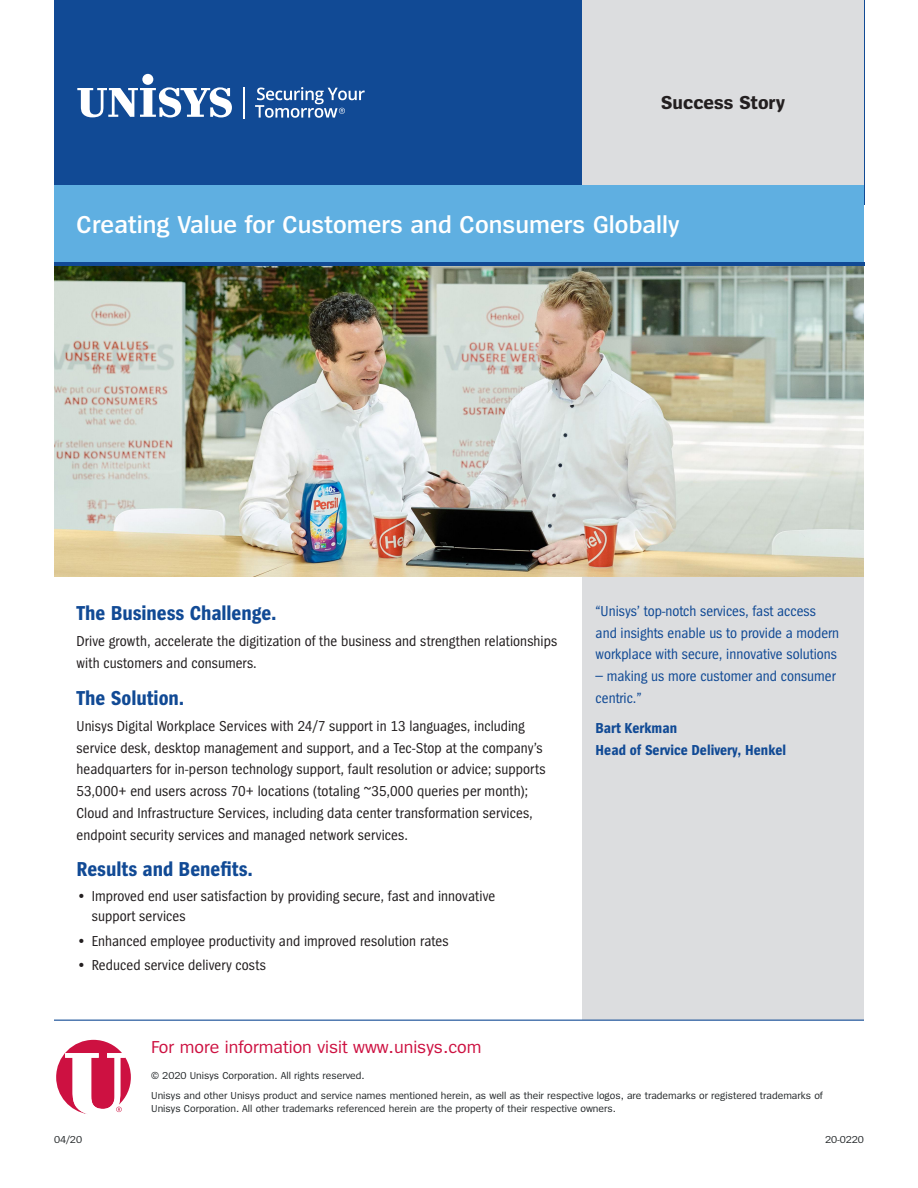
<style>
.page{position:relative;width:918px;height:1188px;background:#fff}
.page>*{position:absolute;margin:0;border:0;box-sizing:border-box;transform-origin:0 0}
.t1{font:600 25.5px "Spiegel";color:#fff}
.Heading{font:700 21px "Spiegel Cd";letter-spacing:-.005em;color:#114a95}
.Body_Copy{font:700 19.5px "Spiegel";color:#231f20}
.End_Weblink{font:18px "Spiegel";color:#cd1141}
.Body_Copy-2{font:15px/21.8px "Spiegel Cd";letter-spacing:.005em;color:#231f20}
.Side_Text_or_Client{font:15px/21.8px "Spiegel Cd";color:#114a95}
.Text_Heading_or_Clie{font:700 15px/21.8px "Spiegel Cd";color:#114a95}
.End_Legal{font:10.5px/13.5px "Spiegel";color:#222628}
.End_Job_Code{font:10.5px "Spiegel";color:#222628}
</style>
<div class="page">
<div style="left:54px;top:0;width:810px;height:204px;background:#114a95"></div>
<div style="left:582px;top:0;width:282px;height:1020px;background:#dcdddf"></div>
<div style="left:54px;top:185px;width:810px;height:77px;background:#5fafe1"></div>
<img style="left:54px;top:265px;width:810px;height:312px">
<svg style="left:77px;top:87px;width:155px;height:30px"></svg>
<div style="left:142px;top:74px;width:11px;height:11px;background:#fff;border-radius:50%"></div>
<hr style="left:243px;top:88px;width:2px;height:31px;background:#fff">
<svg style="left:255px;top:87px;width:110px;height:31px"></svg>
<hr style="left:54px;top:1020px;width:810px;height:1px;background:#114a95">
<svg style="left:56px;top:1040px;width:75px;height:74px"></svg>
<hr style="left:54px;top:262px;width:810px;height:3px;background:#114a95">
<p class="Body_Copy" style="left:661px;top:93px;width:126px">Success Story</p>
<p class="t1" style="left:77px;top:212px;width:604px">Creating Value for Customers and Consumers Globally</p>
<p class="Heading" style="left:77px;top:603px;width:202px">The Business Challenge.</p>
<p class="Body_Copy-2" style="left:77px;top:631px;width:482px">Drive growth, accelerate the digitization of the business and strengthen relationships with customers and consumers.</p>
<p class="Heading" style="left:77px;top:687px;width:109px">The Solution.</p>
<p class="Body_Copy-2" style="left:77px;top:716px;width:471px">Unisys Digital Workplace Services with 24/7 support in 13 languages, including service desk, desktop management and support, and a Tec-Stop at the company’s headquarters for in-person technology support, fault resolution or advice; supports 53,000+ end users across 70+ locations (totaling ~35,000 queries per month); Cloud and Infrastructure Services, including data center transformation services, endpoint security services and managed network services.</p>
<p class="Heading" style="left:77px;top:859px;width:178px">Results and Benefits.</p>
<p class="Body_Copy-2" style="left:92px;top:886px;width:405px;line-height:20.2px;text-indent:-15px">• Improved end user satisfaction by providing secure, fast and innovative support services</p>
<p class="Body_Copy-2" style="left:77px;top:930px;width:374px">• Enhanced employee productivity and improved resolution rates</p>
<p class="Body_Copy-2" style="left:77px;top:955px;width:191px">• Reduced service delivery costs</p>
<p class="Side_Text_or_Client" style="left:595px;top:600px;width:245px">“Unisys’ top-notch services, fast access and insights enable us to provide a modern workplace with secure, innovative solutions</p>
<p class="Side_Text_or_Client" style="left:596px;top:666px;width:242px">– making us more customer and consumer centric.”</p>
<p class="Text_Heading_or_Clie" style="left:595px;top:718px;width:192px">Bart Kerkman<br>Head of Service Delivery, Henkel</p>
<p class="End_Weblink" style="left:151px;top:1038px;width:332px">For more information visit www.unisys.com</p>
<p class="End_Legal" style="left:151px;top:1069px;width:215px">© 2020 Unisys Corporation. All rights reserved.</p>
<p class="End_Legal" style="left:151px;top:1089px;width:673px">Unisys and other Unisys product and service names mentioned herein, as well as their respective logos, are trademarks or registered trademarks of<br>Unisys Corporation. All other trademarks referenced herein are the property of their respective owners.</p>
<p class="End_Job_Code" style="left:54px;top:1134px;width:30px">04/20</p>
<p class="End_Job_Code" style="left:825px;top:1134px;width:40px">20-0220</p>
</div>
